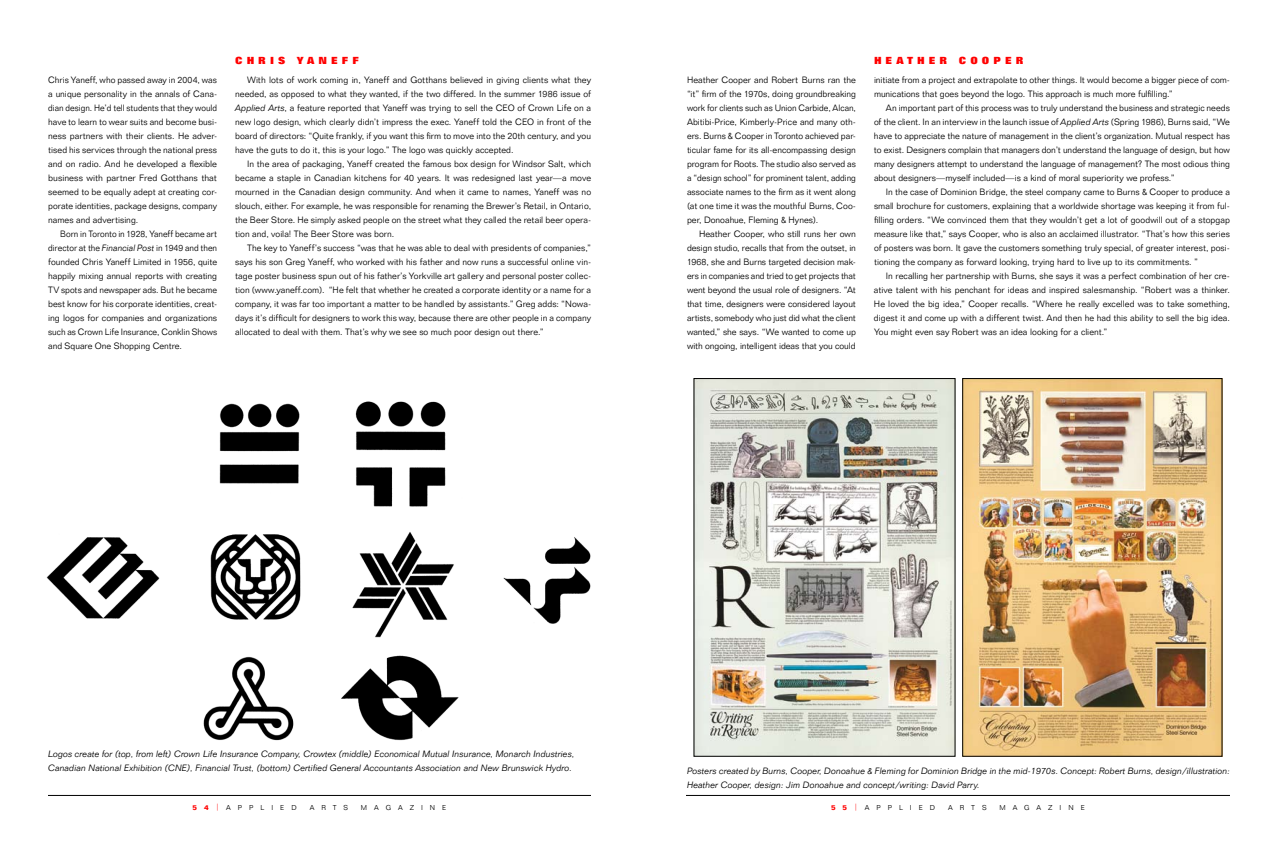
<style>
.page{position:relative;width:1278px;height:855px;background:#fff}
.page>*{position:absolute;margin:0;border:0;box-sizing:border-box;transform-origin:0 0}
.t1{font:800 10px "Folio BT";letter-spacing:.4em;color:#f00}
.t2{font:300 9px/14px "Folio BT";color:#000;text-align:justify}
.t3{font:italic 300 9px/14px "Folio BT";color:#000}
.t4{font:300 9px/14px "Folio BT";color:#000;text-align:justify;scale:.96 1}
.t5{font:300 7px "Folio BT";letter-spacing:1em;color:#000}
.s1{font-style:italic}
.s2{font-weight:700;color:#f00}
.s3{color:#f00}
</style>
<div class="page">
<hr style="left:48px;top:795px;width:543px;height:1px;background:#000">
<hr style="left:686px;top:795px;width:544px;height:1px;background:#000">
<img style="left:219px;top:403px;width:81px;height:81px">
<img style="left:355px;top:401px;width:91px;height:106px">
<img style="left:203px;top:656px;width:91px;height:85px">
<img style="left:46px;top:537px;width:114px;height:82px">
<img style="left:352px;top:532px;width:102px;height:106px">
<img style="left:503px;top:537px;width:88px;height:87px">
<img style="left:210px;top:534px;width:91px;height:86px">
<img style="left:341px;top:655px;width:118px;height:86px">
<img style="left:696px;top:380px;width:257px;height:374px">
<img style="left:965px;top:380px;width:255px;height:374px">
<p class="t2" style="left:48px;top:73px;width:171px">Chris Yaneff, who passed away in 2004, was a unique personality in the annals of Cana&shy;dian design. He’d tell students that they would have to learn to wear suits and become busi&shy;ness partners with their clients. He adver&shy;tised his services through the national press and on radio. And he developed a flexible business with partner Fred Gotthans that seemed to be equally adept at creating cor&shy;porate identities, package designs, company names and advertising.</p>
<p class="t4" style="left:48px;top:227px;width:178px;text-indent:12px">Born in Toronto in 1928, Yaneff became art director at the <span class="s1">Financial Post</span> in 1949 and then founded Chris Yaneff Limited in 1956, quite happily mixing annual reports with creating TV spots and newspaper ads. But he became best know for his corporate identities, creat&shy;ing logos for companies and organizations such as Crown Life Insurance, Conklin Shows and Square One Shopping Centre.</p>
<p class="t1" style="left:235px;top:54px;width:83px">CHRIS YAN</p>
<p class="t1" style="left:331px;top:54px;width:29px">EFF</p>
<p class="t2" style="left:235px;top:73px;width:358px;text-indent:12px">With lots of work coming in, Yaneff and Gotthans believed in giving clients what they needed, as opposed to what they wanted, if the two differed. In the summer 1986 issue of <span class="s1">Applied Arts</span>, a feature reported that Yaneff was trying to sell the CEO of Crown Life on a new logo design, which clearly didn’t impress the exec. Yaneff told the CEO in front of the board of directors: “Quite frankly, if you want this firm to move into the 20th century, and you have the guts to do it, this is your logo.” The logo was quickly accepted.</p>
<p class="t2" style="left:235px;top:157px;width:358px;text-indent:12px">In the area of packaging, Yaneff created the famous box design for Windsor Salt, which became a staple in Canadian kitchens for 40 years. It was redesigned last year—a move mourned in the Canadian design community. And when it came to names, Yaneff was no slouch, either. For example, he was responsible for renaming the Brewer’s Retail, in Ontario, the Beer Store. He simply asked people on the street what they called the retail beer opera&shy;tion and, voila! The Beer Store was born.</p>
<p class="t2" style="left:235px;top:241px;width:358px;text-indent:12px">The key to Yaneff’s success “was that he was able to deal with presidents of companies,” says his son Greg Yaneff, who worked with his father and now runs a successful online vin&shy;tage poster business spun out of his father’s Yorkville art gallery and personal poster collec&shy;tion (www.yaneff.com). “He felt that whether he created a corporate identity or a name for a company, it was far too important a matter to be handled by assistants.” Greg adds: “N owa&shy;days it’s difficult for designers to work this way, because there are other people in a company allocated to deal with them. That’s why we see so much poor design out there.”</p>
<p class="t2" style="left:687px;top:73px;width:171px">Heather Cooper and Robert Burns ran the “it” firm of the 1970s, doing groundbreaking work for clients such as Union Carbide, Alcan, Abitibi-Price, Kimberly-Price and many oth&shy;ers. Burns &amp; Cooper in Toronto achieved par&shy;ticular fame for its all-encompassing design program for Roots. The studio also served as a “design school” for prominent talent, adding associate names to the firm as it went along (at one time it was the mouthful Burns, Coo&shy;per, Donoahue, Fleming &amp; Hynes).</p>
<p class="t2" style="left:687px;top:227px;width:171px;text-indent:12px">Heather Cooper, who still runs her own design studio, recalls that from the outset, in 1968, she and Burns targeted decision mak&shy;ers in companies and tried to get projects that went beyond the usual role of designers. “At that time, designers were considered layout artists, somebody who just did what the client wanted,” she says. “We wanted to come up with ongoing, intelligent ideas that you could</p>
<p class="t1" style="left:874px;top:54px;width:54px">HE ATHER</p>
<p class="t1" style="left:959px;top:54px;width:56px">COOPER</p>
<p class="t2" style="left:874px;top:73px;width:358px">initiate from a project and extrapolate to other things. It would become a bigger piece of com&shy;munications that goes beyond the logo. This approach is much more fulfilling.”</p>
<p class="t2" style="left:874px;top:101px;width:358px;text-indent:12px">An important part of this process was to truly understand the business and strategic needs of the client. In an interview in the launch issue of <span class="s1">Applied Arts</span> (Spring 1986), Burns said, “We have to appreciate the nature of management in the client’s organization. Mutual respect has to exist. Designers complain that managers don’t understand the language of design, but how many designers attempt to understand the language of management? The most odious thing about designers—myself included—is a kind of moral superiority we profess.”</p>
<p class="t2" style="left:874px;top:185px;width:358px;text-indent:12px">In the case of Dominion Bridge, the steel company came to Burns &amp; Cooper to produce a small brochure for customers, explaining that a worldwide shortage was keeping it from ful&shy;filling orders. “We convinced them that they wouldn’t get a lot of goodwill out of a stopgap measure like that,” says Cooper, who is also an acclaimed illustrator. “That’s how this series of posters was born. It gave the customers something truly special, of greater interest, posi&shy;tioning the company as forward looking, trying hard to live up to its commitments. ”</p>
<p class="t2" style="left:874px;top:269px;width:358px;text-indent:12px">In recalling her partnership with Burns, she says it was a perfect combination of her cre&shy;ative talent with his penchant for ideas and inspired salesmanship. “Robert was a thinker.<br>He loved the big idea,” Cooper recalls. “Where he really excelled was to take something, digest it and come up with a different twist. And then he had this ability to sell the big idea.<br>You might even say Robert was an idea looking for a client.”</p>
<p class="t3" style="left:48px;top:747px;width:528px">Logos create for (top, from left) Crown Life Insurance Company, Crowtex (middle) Economical Mutual Insurance, Monarch Industries,<br>Canadian National Exhibition (CNE), Financial Trust, (bottom) Certified General Accountants Association and New Brunswick Hydro.</p>
<p class="t3" style="left:687px;top:764px;width:544px">Posters created by Burns, Cooper, Donoahue &amp; Fleming for Dominion Bridge in the mid-1970s. Concept: Robert Burns, design/illustration:<br>Heather Cooper, design: Jim Donoahue and concept/writing: David Parry.</p>
<p class="t5" style="left:193px;top:803px;width:105px"><span class="s2">54</span><span class="s3">|</span>APPL IED</p>
<p class="t5" style="left:310px;top:803px;width:10px">AR</p>
<p class="t5" style="left:333px;top:803px;width:17px">T S</p>
<p class="t5" style="left:361px;top:803px;width:87px">MAGAZIN E</p>
<p class="t5" style="left:831px;top:803px;width:105px"><span class="s2">55</span><span class="s3">|</span>APPL IED</p>
<p class="t5" style="left:948px;top:803px;width:10px">AR</p>
<p class="t5" style="left:971px;top:803px;width:17px">T S</p>
<p class="t5" style="left:999px;top:803px;width:87px">MAGAZIN E</p>
</div>
